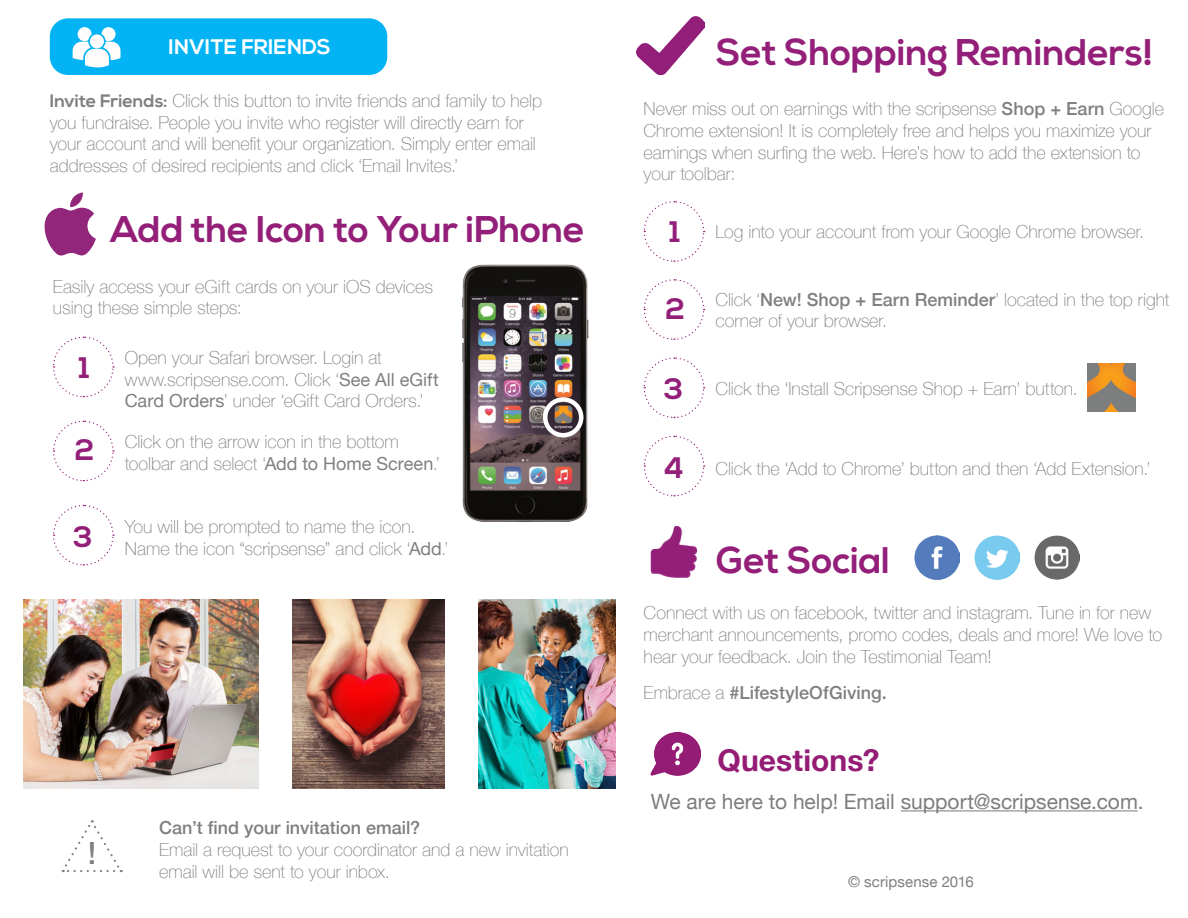
<style>
.page{position:relative;width:1188px;height:918px;background:#fff}
.page>*{position:absolute;margin:0;border:0;box-sizing:border-box;transform-origin:0 0}
.t1{font:700 37.05px "Nexa";letter-spacing:-.005em;color:#931f79}
.t2{font:500 30.6px "Helvetica Neue";color:#81807f}
.t3{font:700 30px "Helvetica Neue";letter-spacing:.005em;color:#941c75}
.t4{font:700 29.55px "Nexa";color:#931f79}
.t5{font:700 21.15px "Nexa";color:#fff}
.t6{font:21px "Helvetica Neue";color:#7d7e7f}
.t7{font:100 18px/21.6px "Helvetica Neue";color:#81807f}
.t8{font:500 18px "Helvetica Neue";color:#81807f}
.t9{font:15px "Helvetica Neue";letter-spacing:.01em;color:#7d7e7f}
.s1{font-family:"Nexa";font-weight:700}
.s2{font-weight:400}
.s3{font-weight:500}
.s4{font-weight:100}
</style>
<div class="page">
<svg style="left:63px;top:820px;width:59px;height:52px"></svg>
<img style="left:24px;top:599px;width:234px;height:189px">
<img style="left:479px;top:599px;width:137px;height:189px">
<img style="left:292px;top:599px;width:153px;height:189px">
<svg style="left:53px;top:420px;width:61px;height:62px"></svg>
<svg style="left:53px;top:336px;width:61px;height:62px"></svg>
<svg style="left:53px;top:504px;width:61px;height:62px"></svg>
<div style="left:50px;top:18px;width:337px;height:57px;background:#04b3f3;border-radius:18px"></div>
<svg style="left:73px;top:27px;width:48px;height:40px"></svg>
<img style="left:462px;top:264px;width:127px;height:258px">
<svg style="left:44px;top:192px;width:52px;height:64px"></svg>
<div style="left:543px;top:397px;width:40px;height:41px;border:4px solid #fff;border-radius:50%"></div>
<hr style="left:901px;top:810px;width:237px;height:1px;background:#7d7e7f">
<img style="left:651px;top:732px;width:50px;height:43px">
<svg style="left:643px;top:279px;width:62px;height:61px"></svg>
<svg style="left:643px;top:201px;width:62px;height:61px"></svg>
<svg style="left:643px;top:357px;width:62px;height:62px"></svg>
<img style="left:636px;top:16px;width:68px;height:60px">
<svg style="left:643px;top:435px;width:62px;height:62px"></svg>
<img style="left:915px;top:535px;width:45px;height:45px">
<img style="left:1035px;top:535px;width:45px;height:45px">
<img style="left:975px;top:535px;width:45px;height:45px">
<img style="left:650px;top:526px;width:47px;height:51px">
<img style="left:1087px;top:364px;width:49px;height:48px">
<p class="t5" style="left:169px;top:35px;width:164px">INVITE FRIENDS</p>
<p class="t7" style="left:50px;top:89px;width:494px"><span class="s1">Invite Friends:</span> Click this button to invite friends and family to help you fundraise. People you invite who register will directly earn for your account and will benefit your organization. Simply enter email addresses of desired recipients and click ‘Email Invites.’</p>
<p class="t1" style="left:111px;top:208px;width:476px">Add the Icon to Your iPhone</p>
<p class="t7" style="left:53px;top:275px;width:382px">Easily access your eGift cards on your iOS devices using these simple steps:</p>
<p class="t4" style="left:79px;top:351px;width:12px">1</p>
<p class="t4" style="left:75px;top:433px;width:21px">2</p>
<p class="t4" style="left:74px;top:520px;width:21px">3</p>
<p class="t7" style="left:125px;top:346px;width:259px">Open your Safari browser. Login at</p>
<p class="t7" style="left:125px;top:368px;width:315px">www.scripsense.com. Click ‘<span class="s2">See All eGift</span></p>
<p class="t7" style="left:125px;top:389px;width:300px"><span class="s2">Card Orders</span>’ under ‘eGift Card Orders.’</p>
<p class="t7" style="left:125px;top:430px;width:276px">Click on the arrow icon in the bottom</p>
<p class="t7" style="left:125px;top:452px;width:317px">toolbar and select ‘<span class="s2">Add to Home Screen</span>.’</p>
<p class="t7" style="left:125px;top:515px;width:292px">You will be prompted to name the icon.</p>
<p class="t7" style="left:125px;top:537px;width:325px">Name the icon “scripsense” and click ‘<span class="s2">Add</span>.’</p>
<p class="t2" style="left:88px;top:828px;width:10px">!</p>
<p class="t8" style="left:159px;top:814px;width:263px">Can’t find your invitation email?</p>
<p class="t7" style="left:159px;top:838px;width:411px">Email a request to your coordinator and a new invitation</p>
<p class="t7" style="left:159px;top:860px;width:232px">email will be sent to your inbox.</p>
<p class="t1" style="left:716px;top:31px;width:439px">Set Shopping Reminders!</p>
<p class="t7" style="left:644px;top:97px;width:522px">Never miss out on earnings with the scripsense <span class="s3">Shop + Earn</span> Google Chrome extension! It is completely free and helps you maximize your earnings when surfing the web. Here’s how to add the extension to your toolbar:</p>
<p class="t4" style="left:670px;top:215px;width:12px">1</p>
<p class="t7" style="left:715px;top:220px;width:430px">Log into your account from your Google Chrome browser.</p>
<p class="t4" style="left:665px;top:292px;width:21px">2</p>
<p class="t7" style="left:715px;top:288px;width:455px">Click ‘<span class="s3">New! Shop + Earn Reminder</span>’ located in the top right corner of your browser.</p>
<p class="t4" style="left:664px;top:372px;width:21px">3</p>
<p class="t7" style="left:715px;top:377px;width:364px">Click the ‘Install Scripsense Shop + Earn’ button.</p>
<p class="t4" style="left:664px;top:450px;width:22px">4</p>
<p class="t7" style="left:715px;top:457px;width:437px">Click the ‘Add to Chrome’ button and then ‘Add Extension.’</p>
<p class="t1" style="left:716px;top:539px;width:175px">Get Social</p>
<p class="t7" style="left:644px;top:601px;width:520px">Connect with us on facebook, twitter and instagram. Tune in for new merchant announcements, promo codes, deals and more! We love to hear your feedback. Join the Testimonial Team!</p>
<p class="t8" style="left:644px;top:678px;width:245px"><span class="s4">Embrace a</span> #LifestyleOfGiving.</p>
<p class="t3" style="left:717px;top:737px;width:164px">Questions?</p>
<p class="t6" style="left:651px;top:786px;width:494px">We are here to help! Email support@scripsense.com.</p>
<p class="t9" style="left:848px;top:870px;width:127px">© scripsense 2016</p>
</div>
